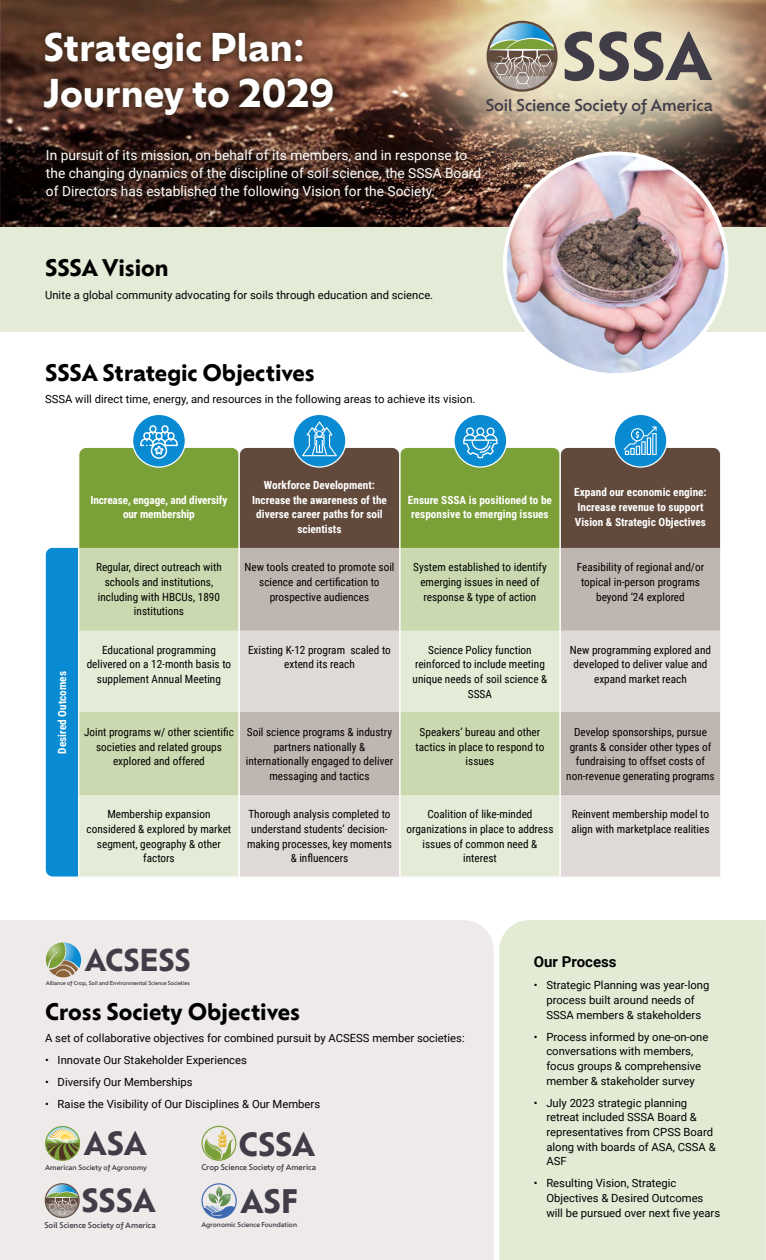
<style>
.page{position:relative;width:766px;height:1260px;background:#fff}
.page>*{position:absolute;margin:0;border:0;box-sizing:border-box;transform-origin:0 0}
.t1{font:700 63.88px "Ofelia Display";color:#403d48}
.t2{font:700 37.5px/45.4px "Ofelia Display";color:#fff}
.t3{font:700 31.75px "Ofelia Display";color:#403d48}
.t4{font:700 31.5px "Ofelia Display";letter-spacing:-.015em;color:#403d48}
.t5{font:700 31.38px "Ofelia Display";color:#403d48}
.t6{font:700 29.62px "Ofelia Display";color:#403d48}
.t7{font:700 22.5px "Ofelia Display";color:#000}
.t8{font:500 16px "Ofelia Display";color:#403d48}
.t9{font:700 15px "Roboto";color:#000}
.t10{font:13.75px/17.9px "Roboto";color:#fff}
.t11{font:11.25px/14.6px "Roboto Condensed";color:#000;text-align:center}
.t12{font:11.25px/14.6px "Roboto";color:#000;text-align:center}
.t13{font:700 11.25px/14.6px "Roboto Condensed";color:#fff;text-align:center}
.t14{font:500 7.88px "Ofelia Display";color:#403d48}
.t15{font:500 7.75px "Ofelia Display";color:#403d48}
.t16{font:500 7px "Ofelia Display";color:#403d48}
.t17{font:500 6.62px "Ofelia Display";color:#403d48}
.t18{font:500 5.38px "Ofelia Display";color:#403d48}
</style>
<div class="page">
<div style="left:45px;top:547px;width:32px;height:330px;background:#088bd3"></div>
<svg style="left:77px;top:448px;width:161px;height:429px;background:#7da241"></svg>
<div style="left:401px;top:448px;width:157px;height:100px;background:#7ba037"></div>
<div style="left:238px;top:448px;width:163px;height:100px;background:#61493c"></div>
<div style="left:558px;top:448px;width:163px;height:347px;background:#61493c"></div>
<div style="left:0;top:226px;width:765px;height:106px;background:#e4ebd6"></div>
<div style="left:0;top:920px;width:493px;height:340px;background:#edeae9"></div>
<svg style="left:45px;top:1126px;width:35px;height:35px"></svg>
<svg style="left:201px;top:1126px;width:38px;height:35px"></svg>
<svg style="left:45px;top:1183px;width:35px;height:35px"></svg>
<svg style="left:201px;top:1183px;width:36px;height:36px"></svg>
<svg style="left:46px;top:942px;width:35px;height:35px"></svg>
<div style="left:499px;top:920px;width:266px;height:340px;background:#e3ebd5"></div>
<img style="left:0;top:0;width:765px;height:226px">
<img style="left:36px;top:0;width:729px;height:218px">
<img style="left:39px;top:141px;width:449px;height:65px">
<svg style="left:79px;top:548px;width:641px;height:82px;background:#c4c7b0"></svg>
<svg style="left:79px;top:630px;width:641px;height:247px;background:#d7d9ca"></svg>
<svg style="left:486px;top:21px;width:71px;height:71px;background:#9b9e8f"></svg>
<img style="left:504px;top:153px;width:222px;height:222px;border-radius:50%">
<svg style="left:292px;top:414px;width:54px;height:54px"></svg>
<svg style="left:302px;top:421px;width:35px;height:35px"></svg>
<svg style="left:132px;top:414px;width:54px;height:54px"></svg>
<svg style="left:140px;top:425px;width:38px;height:34px"></svg>
<svg style="left:453px;top:414px;width:54px;height:54px"></svg>
<svg style="left:463px;top:427px;width:34px;height:31px"></svg>
<svg style="left:613px;top:414px;width:54px;height:54px"></svg>
<svg style="left:623px;top:426px;width:33px;height:29px"></svg>
<h1 class="t1" style="left:561px;top:14px;width:153px">SSSA</h1>
<h3 class="t8" style="left:485px;top:94px;width:228px">Soil Science Society of America</h3>
<h2 class="t2" style="left:44px;top:24px;width:292px">Strategic Plan:<br>Journey to 2029</h2>
<p class="t10" style="left:46px;top:147px;width:436px">In pursuit of its mission, on behalf of its members, and in response to the changing dynamics of the discipline of soil science, the SSSA Board of Directors has established the following Vision for the Society.</p>
<h3 class="t7" style="left:45px;top:253px;width:125px">SSSA Vision</h3>
<p class="t12" style="left:45px;top:288px;width:389px">Unite a global community advocating for soils through education and science.</p>
<h3 class="t7" style="left:45px;top:358px;width:271px">SSSA Strategic Objectives</h3>
<p class="t12" style="left:45px;top:393px;width:432px">SSSA will direct time, energy, and resources in the following areas to achieve its vision.</p>
<p class="t13" style="left:56px;top:754px;width:84px;rotate:-90deg">Desired Outcomes</p>
<p class="t13" style="left:90px;top:494px;width:138px">Increase, engage, and diversify our membership</p>
<p class="t13" style="left:252px;top:479px;width:136px">Workforce Development:<br>Increase the awareness of the diverse career paths for soil scientists</p>
<p class="t13" style="left:408px;top:494px;width:145px;text-align:left">Ensure SSSA is positioned to be responsive to emerging issues</p>
<p class="t13" style="left:574px;top:486px;width:134px;text-align:left">Expand our economic engine:<br>Increase revenue to support<br>Vision &amp; Strategic Objectives</p>
<p class="t11" style="left:96px;top:561px;width:127px">Regular, direct outreach with schools and institutions, including with HBCUs, 1890 institutions</p>
<p class="t11" style="left:244px;top:561px;width:151px">New tools created to promote soil science and certification to prospective audiences</p>
<p class="t11" style="left:413px;top:561px;width:135px">System established to identify emerging issues in need of response &amp; type of action</p>
<p class="t11" style="left:576px;top:561px;width:129px">Feasibility of regional and/or topical in-person programs beyond ‘24 explored</p>
<p class="t11" style="left:87px;top:644px;width:146px">Educational programming delivered on a 12-month basis to supplement Annual Meeting</p>
<p class="t11" style="left:248px;top:644px;width:144px">Existing K-12 program scaled to extend its reach</p>
<p class="t11" style="left:412px;top:644px;width:136px">Science Policy function reinforced to include meeting unique needs of soil science &amp;<br>SSSA</p>
<p class="t11" style="left:569px;top:644px;width:142px">New programming explored and developed to deliver value and expand market reach</p>
<p class="t11" style="left:84px;top:726px;width:151px">Joint programs w/ other scientific societies and related groups explored and offered</p>
<p class="t11" style="left:246px;top:726px;width:149px">Soil science programs &amp; industry partners nationally &amp; internationally engaged to deliver messaging and tactics</p>
<p class="t11" style="left:415px;top:726px;width:130px">Speakers’ bureau and other tactics in place to respond to issues</p>
<p class="t11" style="left:566px;top:726px;width:150px">Develop sponsorships, pursue grants &amp; consider other types of fundraising to offset costs of non-revenue generating programs</p>
<p class="t11" style="left:87px;top:808px;width:146px">Membership expansion considered &amp; explored by market segment, geography &amp; other factors</p>
<p class="t11" style="left:247px;top:808px;width:146px">Thorough analysis completed to understand students’ decision&shy;making processes, key moments &amp; influencers</p>
<p class="t11" style="left:406px;top:808px;width:148px">Coalition of like-minded organizations in place to address issues of common need &amp; interest</p>
<p class="t11" style="left:571px;top:808px;width:140px;text-align:left">Reinvent membership model to align with marketplace realities</p>
<h3 class="t6" style="left:84px;top:940px;width:108px">ACSESS</h3>
<p class="t18" style="left:46px;top:980px;width:145px">Alliance of Crop, Soil and Environmental Science Societies</p>
<h3 class="t7" style="left:45px;top:996px;width:256px">Cross Society Objectives</h3>
<p class="t12" style="left:45px;top:1032px;width:421px">A set of collaborative objectives for combined pursuit by ACSESS member societies:</p>
<p class="t12" style="left:45px;top:1054px;width:203px">• Innovate Our Stakeholder Experiences</p>
<p class="t12" style="left:45px;top:1076px;width:149px">• Diversify Our Memberships</p>
<p class="t12" style="left:45px;top:1098px;width:276px">• Raise the Visibility of Our Disciplines &amp; Our Members</p>
<h3 class="t4" style="left:83px;top:1122px;width:65px">ASA</h3>
<p class="t16" style="left:45px;top:1162px;width:103px">American Society of Agronomy</p>
<h3 class="t4" style="left:238px;top:1124px;width:78px">CSSA</h3>
<p class="t15" style="left:201px;top:1162px;width:116px">Crop Science Society of America</p>
<h3 class="t5" style="left:82px;top:1180px;width:76px">SSSA</h3>
<p class="t14" style="left:44px;top:1219px;width:113px">Soil Science Society of America</p>
<h3 class="t3" style="left:240px;top:1180px;width:59px">ASF</h3>
<p class="t17" style="left:201px;top:1220px;width:97px">Agronomic Science Foundation</p>
<h3 class="t9" style="left:533px;top:956px;width:84px">Our Process</h3>
<p class="t12" style="left:533px;top:979px;width:177px">• Strategic Planning was year-long process built around needs of<br>SSSA members &amp; stakeholders</p>
<p class="t12" style="left:533px;top:1031px;width:176px">• Process informed by one-on-one conversations with members, focus groups &amp; comprehensive member &amp; stakeholder survey</p>
<p class="t12" style="left:546px;top:1097px;width:171px;text-align:left;text-indent:-12px">• July 2023 strategic planning retreat included SSSA Board &amp; representatives from CPSS Board along with boards of ASA, CSSA &amp;<br>ASF</p>
<p class="t12" style="left:546px;top:1177px;width:175px;text-align:left;text-indent:-12px">• Resulting Vision, Strategic<br>Objectives &amp; Desired Outcomes will be pursued over next five years</p>
</div>
